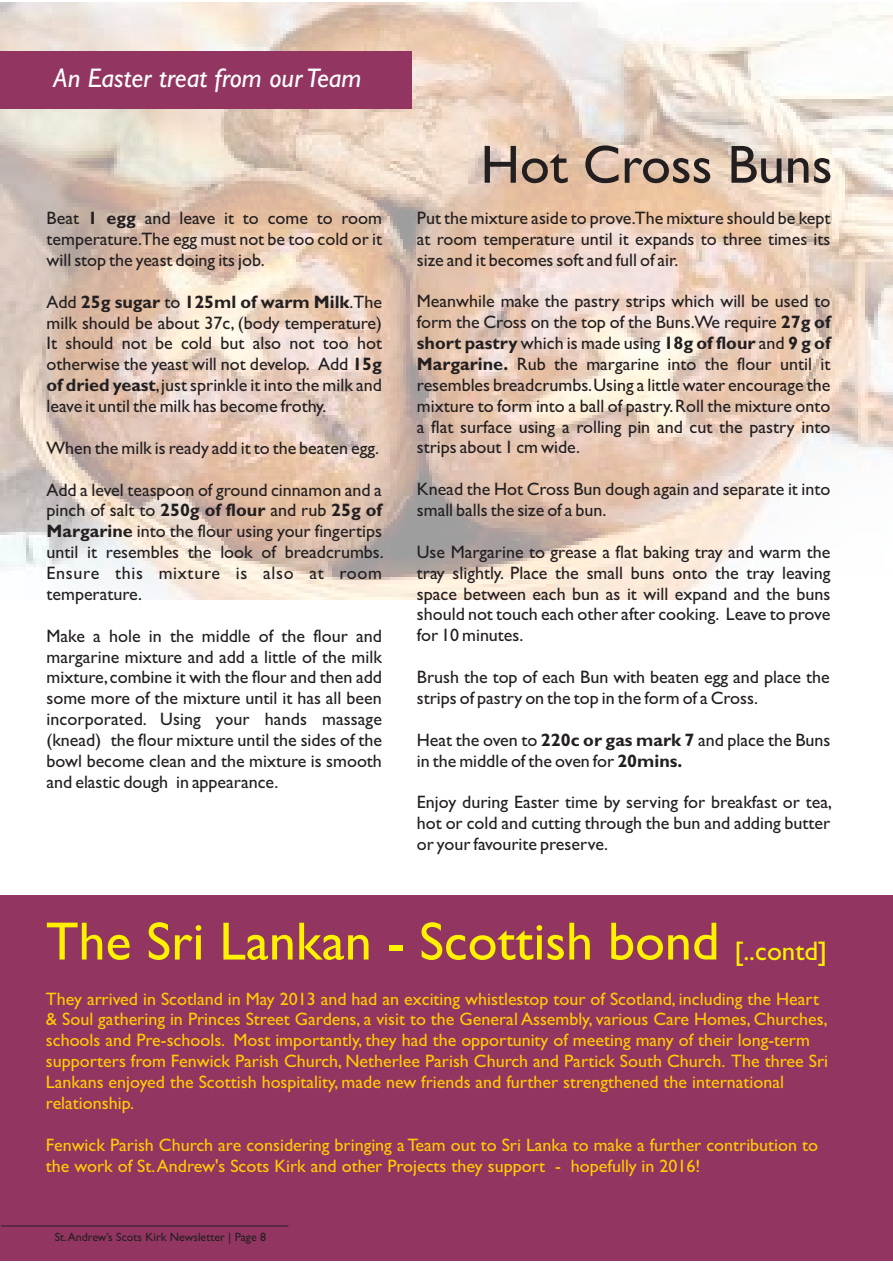
<style>
.page{position:relative;width:893px;height:1263px;background:#fff}
.page>*{position:absolute;margin:0;border:0;box-sizing:border-box;transform-origin:0 0}
.t1{font:54px "Gill Sans";color:#fff200}
.t2{font:54px "Gill Sans";color:#231f20}
.t3{font:italic 27px "Gill Sans";color:#fff}
.t4{font:18px/20.9px "Gill Sans";color:#231f20;text-align:justify}
.t5{font:18px/20.9px "Gill Sans";color:#ffcb04}
.t6{font:12px "Gill Sans";color:#231f20}
.s1{font-weight:700}
.s2{font-size:27px}
</style>
<div class="page">
<div style="left:0;top:895px;width:893px;height:366px;background:#923561"></div>
<hr style="left:1px;top:1225px;width:287px;height:1px;background:#231f20">
<img style="left:0;top:2px;width:893px;height:598px">
<div style="left:1px;top:52px;width:411px;height:57px;background:#923561"></div>
<h2 class="t3" style="left:54px;top:68px;width:309px">An Easter treat from our Team</h2>
<p class="t4" style="left:47px;top:210px;width:337px">Beat <span class="s1">1 egg</span> and leave it to come to room temperature.The egg must not be too cold or it will stop the yeast doing its job.</p>
<p class="t4" style="left:47px;top:293px;width:337px">Add <span class="s1">25g sugar</span> to <span class="s1">125ml of warm Milk</span>.The milk should be about 37c, (body temperature)<br>It should not be cold but also not too hot otherwise the yeast will not develop. Add <span class="s1">15g of dried yeast</span>,just sprinkle it into the milk and leave it until the milk has become frothy.</p>
<p class="t4" style="left:47px;top:439px;width:334px">When the milk is ready add it to the beaten egg.</p>
<p class="t4" style="left:47px;top:481px;width:339px">Add a level teaspoon of ground cinnamon and a pinch of salt to <span class="s1">250g of flour</span> and rub <span class="s1">25g of Margarine</span> into the flour using your fingertips until it resembles the look of breadcrumbs.<br>Ensure this mixture is also at room temperature.</p>
<p class="t4" style="left:47px;top:627px;width:337px">Make a hole in the middle of the flour and margarine mixture and add a little of the milk mixture,combine it with the flour and then add some more of the mixture until it has all been incorporated. Using your hands massage (knead) the flour mixture until the sides of the bowl become clean and the mixture is smooth and elastic dough in appearance.</p>
<h1 class="t2" style="left:481px;top:145px;width:354px">Hot Cross Buns</h1>
<p class="t4" style="left:417px;top:209px;width:415px">Put the mixture aside to prove.The mixture should be kept at room temperature until it expands to three times its size and it becomes soft and full of air.</p>
<p class="t4" style="left:417px;top:293px;width:415px">Meanwhile make the pastry strips which will be used to form the Cross on the top of the Buns.We require <span class="s1">27g of short pastry</span> which is made using <span class="s1">18g of flour</span> and <span class="s1">9 g of Margarine.</span> Rub the margarine into the flour until it resembles breadcrumbs.Using a little water encourage the mixture to form into a ball of pastry.Roll the mixture onto a flat surface using a rolling pin and cut the pastry into strips about 1 cm wide.</p>
<p class="t4" style="left:417px;top:481px;width:415px">Knead the Hot Cross Bun dough again and separate it into small balls the size of a bun.</p>
<p class="t4" style="left:417px;top:543px;width:415px">Use Margarine to grease a flat baking tray and warm the tray slightly. Place the small buns onto the tray leaving space between each bun as it will expand and the buns should not touch each other after cooking. Leave to prove for 10 minutes.</p>
<p class="t4" style="left:417px;top:668px;width:414px">Brush the top of each Bun with beaten egg and place the strips of pastry on the top in the form of a Cross.</p>
<p class="t4" style="left:417px;top:731px;width:415px">Heat the oven to <span class="s1">220c or gas mark 7</span> and place the Buns in the middle of the oven for <span class="s1">20mins.</span></p>
<p class="t4" style="left:417px;top:794px;width:417px">Enjoy during Easter time by serving for breakfast or tea, hot or cold and cutting through the bun and adding butter or your favourite preserve.</p>
<h1 class="t1" style="left:46px;top:922px;width:783px">The Sri Lankan - Scottish bond <span class="s2">[..contd]</span></h1>
<p class="t5" style="left:46px;top:990px;width:784px">They arrived in Scotland in May 2013 and had an exciting whistlestop tour of Scotland, including the Heart &amp; Soul gathering in Princes Street Gardens, a visit to the General Assembly, various Care Homes, Churches, schools and Pre-schools. Most importantly, they had the opportunity of meeting many of their long-term supporters from Fenwick Parish Church, Netherlee Parish Church and Partick South Church. The three Sri Lankans enjoyed the Scottish hospitality, made new friends and further strengthened the international relationship.</p>
<p class="t5" style="left:46px;top:1136px;width:774px">Fenwick Parish Church are considering bringing a Team out to Sri Lanka to make a further contribution to the work of St.Andrew's Scots Kirk and other Projects they support - hopefully in 2016!</p>
<p class="t6" style="left:55px;top:1233px;width:213px">St.Andrew’s Scots Kirk Newsletter | Page 8</p>
</div>
